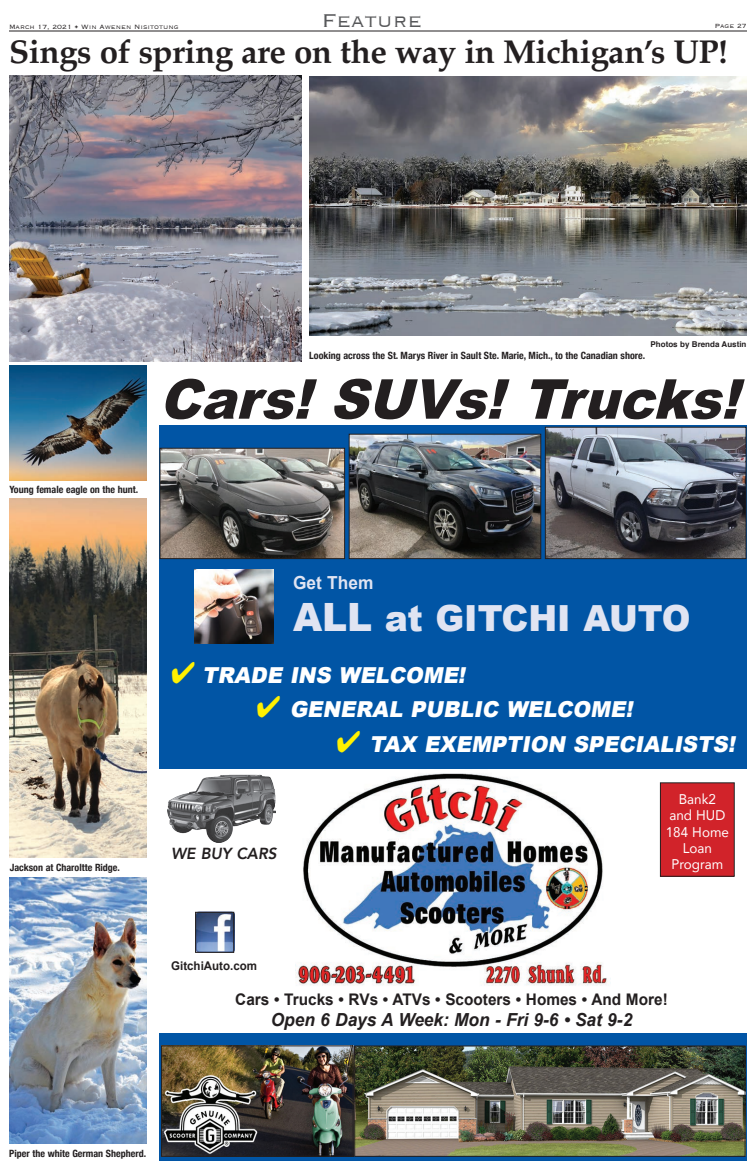
<style>
.page{position:relative;width:756px;height:1170px;background:#fff}
.page>*{position:absolute;margin:0;border:0;box-sizing:border-box;transform-origin:0 0}
.t1{font:italic 900 55px "Arial";color:#231f20;scale:.96 1}
.t2{font:900 36px "Arial";color:#e0e4f2;scale:.96 1}
.t3{font:700 33px "Palatino";letter-spacing:-.015em;color:#231f20}
.t4{font:300 24px "Copperplate";color:#57585a}
.t5{font:italic 900 22px "Arial";color:#fff;scale:.96 1}
.t6{font:italic 700 18px "Arial";color:#231f20;scale:.96 1}
.t7{font:700 18px "Arial";color:#e0e4f2;scale:.96 1}
.t8{font:700 16px "Arial";color:#231f20;scale:.96 1}
.t9{font:italic 800 16px "Avenir";color:#231f20;scale:.96 1}
.t10{font:14px/16.1px "Avenir";color:#fff;text-align:center;scale:.96 1}
.t11{font:700 12px "Arial";color:#231f20;scale:.96 1}
.t12{font:700 condensed 10px "Helvetica Neue";color:#231f20}
.t13{font:300 8px "Copperplate";color:#231f20}
.t14{font:700 8px "Helvetica";color:#231f20}
.s1{font-size:39px}
.s2{color:#fff101}
</style>
<div class="page">
<hr style="left:9px;top:30px;width:738px;height:2px;background:#231f20">
<div style="left:159px;top:425px;width:588px;height:735px;background:#0155a5"></div>
<img style="left:163px;top:1047px;width:189px;height:108px">
<div style="left:161px;top:1045px;width:193px;height:112px;border:1px solid #231f20"></div>
<img style="left:356px;top:1048px;width:388px;height:107px">
<div style="left:354px;top:1046px;width:392px;height:111px;border:1px solid #231f20"></div>
<img style="left:162px;top:450px;width:181px;height:107px">
<div style="left:160px;top:448px;width:185px;height:111px;border:1px solid #231f20"></div>
<img style="left:351px;top:436px;width:188px;height:121px">
<div style="left:349px;top:434px;width:192px;height:125px;border:1px solid #231f20"></div>
<img style="left:547px;top:429px;width:197px;height:128px">
<div style="left:545px;top:427px;width:201px;height:132px;border:1px solid #231f20"></div>
<div style="left:159px;top:769px;width:588px;height:264px;background:#fff"></div>
<img style="left:296px;top:773px;width:311px;height:213px">
<img style="left:197px;top:914px;width:35px;height:37px">
<div style="left:195px;top:912px;width:39px;height:41px;border:1px solid #231f20"></div>
<div style="left:660px;top:783px;width:74px;height:93px;background:#d1232a"></div>
<div style="left:660px;top:782px;width:75px;height:95px;border:1px solid #231f20"></div>
<img style="left:167px;top:775px;width:108px;height:67px">
<img style="left:195px;top:570px;width:79px;height:74px">
<img style="left:9px;top:76px;width:292px;height:285px">
<img style="left:309px;top:76px;width:438px;height:260px">
<img style="left:9px;top:365px;width:138px;height:116px">
<img style="left:9px;top:498px;width:138px;height:360px">
<img style="left:9px;top:877px;width:138px;height:267px">
<p class="t13" style="left:9px;top:21px;width:171px">March 17, 2021 • Win Awenen Nisitotung</p>
<h3 class="t4" style="left:322px;top:5px;width:102px">Feature</h3>
<p class="t13" style="left:715px;top:20px;width:34px">Page 27</p>
<h3 class="t3" style="left:9px;top:23px;width:720px">Sings of spring are on the way in Michigan’s UP!</h3>
<p class="t14" style="left:651px;top:338px;width:97px">Photos by Brenda Austin</p>
<p class="t12" style="left:309px;top:347px;width:337px">Looking across the St. Marys River in Sault Ste. Marie, Mich., to the Canadian shore.</p>
<h1 class="t1" style="left:159px;top:359px;width:625px">Cars!SUVs!Trucks!</h1>
<p class="t12" style="left:10px;top:481px;width:130px">Young female eagle on the hunt.</p>
<p class="t12" style="left:10px;top:859px;width:112px">Jackson at Charoltte Ridge.</p>
<h3 class="t7" style="left:293px;top:570px;width:85px">Get Them</h3>
<h2 class="t2" style="left:293px;top:592px;width:415px"><span class="s1">ALL</span> at GITCHI AUTO</h2>
<h3 class="t5" style="left:171px;top:659px;width:313px"><span class="s2">✔</span> TRADE INS WELCOME!</h3>
<h3 class="t5" style="left:257px;top:693px;width:399px"><span class="s2">✔</span> GENERAL PUBLIC WELCOME!</h3>
<h3 class="t5" style="left:336px;top:728px;width:422px"><span class="s2">✔</span> TAX EXEMPTION SPECIALISTS!</h3>
<h3 class="t9" style="left:171px;top:844px;width:111px">WE BUY CARS</h3>
<h3 class="t10" style="left:666px;top:791px;width:67px">Bank2 and HUD<br>184 Home<br>Loan<br>Program</h3>
<p class="t11" style="left:171px;top:958px;width:91px">GitchiAuto.com</p>
<h3 class="t8" style="left:235px;top:989px;width:452px">Cars • Trucks • RVs • ATVs • Scooters • Homes • And More!</h3>
<h3 class="t6" style="left:271px;top:1008px;width:378px">Open 6 Days A Week: Mon - Fri 9-6 • Sat 9-2</h3>
<p class="t12" style="left:9px;top:1145px;width:138px">Piper the white German Shepherd.</p>
</div>
